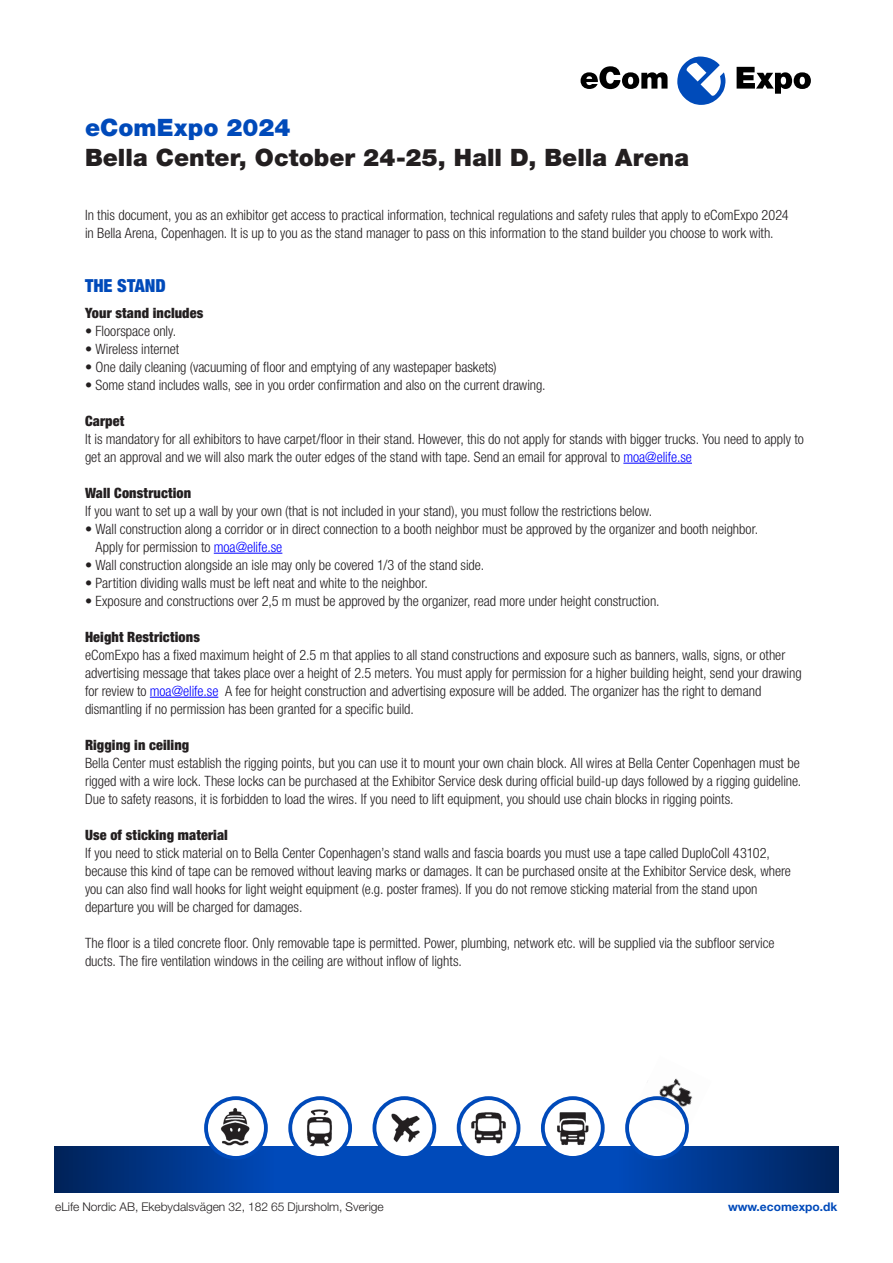
<style>
.page{position:relative;width:893px;height:1263px;background:#fff}
.page>*{position:absolute;margin:0;border:0;box-sizing:border-box;transform-origin:0 0}
.t1{font:900 24px "Helvetica Neue LT Std";color:#231f20}
.t2{font:900 24px "Helvetica Neue LT Std";color:#004aba}
.t3{font:900 condensed 18px "Helvetica Neue LT Std";color:#004aba}
.t4{font:300 condensed 14.25px/18px "Helvetica Neue LT Std";letter-spacing:-.005em;color:#231f20}
.t5{font:900 condensed 14.25px "Helvetica Neue LT Std";letter-spacing:.01em;color:#231f20}
.Bröd_indr{font:300 12px "Helvetica Neue LT Std";color:#231f20}
.Bröd_indr-2{font:700 12px "Helvetica Neue LT Std";color:#004aba}
.s1{color:#00f}
</style>
<div class="page">
<div style="left:54px;top:1146px;width:785px;height:47px;background:#004aba"></div>
<div style="left:618px;top:1146px;width:221px;height:47px;background:linear-gradient(to right,#0049b9,#002258)"></div>
<div style="left:54px;top:1146px;width:220px;height:47px;background:linear-gradient(to right,#002258,#0049b8)"></div>
<svg style="left:288px;top:1096px;width:64px;height:64px"></svg>
<img style="left:291px;top:1101px;width:58px;height:54px">
<svg style="left:457px;top:1096px;width:63px;height:64px"></svg>
<img style="left:459px;top:1101px;width:58px;height:54px">
<div style="left:373px;top:1096px;width:63px;height:64px;background:#004aba;border-radius:50%"></div>
<img style="left:375px;top:1101px;width:58px;height:55px">
<svg style="left:541px;top:1096px;width:64px;height:64px"></svg>
<img style="left:545px;top:1101px;width:57px;height:54px">
<svg style="left:204px;top:1096px;width:64px;height:64px"></svg>
<img style="left:208px;top:1101px;width:59px;height:54px">
<svg style="left:625px;top:1096px;width:64px;height:64px"></svg>
<div style="left:629px;top:1100px;width:56px;height:56px;background:#fff;border-radius:50%"></div>
<img style="left:639px;top:1078px;width:54px;height:47px">
<hr style="left:623px;top:463px;width:69px;height:1px;background:#00f">
<hr style="left:214px;top:553px;width:68px;height:1px;background:#00f">
<hr style="left:150px;top:697px;width:68px;height:1px;background:#00f">
<svg style="left:581px;top:56px;width:230px;height:49px"></svg>
<h1 class="t2" style="left:85px;top:113px;width:207px">eComExpo 2024</h1>
<h1 class="t1" style="left:85px;top:143px;width:606px">Bella Center, October 24-25, Hall D, Bella Arena</h1>
<p class="t4" style="left:85px;top:206px;width:705px">In this document, you as an exhibitor get access to practical information, technical regulations and safety rules that apply to eComExpo 2024 in Bella Arena, Copenhagen. It is up to you as the stand manager to pass on this information to the stand builder you choose to work with.</p>
<p class="t3" style="left:85px;top:275px;width:82px">THE STAND</p>
<p class="t5" style="left:85px;top:304px;width:120px">Your stand includes</p>
<p class="t4" style="left:85px;top:322px;width:93px">• Floorspace only.</p>
<p class="t4" style="left:85px;top:340px;width:96px">• Wireless internet</p>
<p class="t4" style="left:85px;top:358px;width:413px">• One daily cleaning (vacuuming of floor and emptying of any wastepaper baskets)</p>
<p class="t4" style="left:85px;top:376px;width:462px">• Some stand includes walls, see in you order confirmation and also on the current drawing.</p>
<p class="t5" style="left:85px;top:412px;width:41px">Carpet</p>
<p class="t4" style="left:85px;top:430px;width:720px">It is mandatory for all exhibitors to have carpet/floor in their stand. However, this do not apply for stands with bigger trucks. You need to apply to get an approval and we will also mark the outer edges of the stand with tape. Send an email for approval to <span class="s1">moa@elife.se</span></p>
<p class="t5" style="left:85px;top:484px;width:108px">Wall Construction</p>
<p class="t4" style="left:85px;top:502px;width:569px">If you want to set up a wall by your own (that is not included in your stand), you must follow the restrictions below.</p>
<p class="t4" style="left:95px;top:520px;width:664px;text-indent:-10px">• Wall construction along a corridor or in direct connection to a booth neighbor must be approved by the organizer and booth neighbor.<br>Apply for permission to <span class="s1">moa@elife.se</span></p>
<p class="t4" style="left:85px;top:556px;width:401px">• Wall construction alongside an isle may only be covered 1/3 of the stand side.</p>
<p class="t4" style="left:85px;top:574px;width:344px">• Partition dividing walls must be left neat and white to the neighbor.</p>
<p class="t4" style="left:85px;top:592px;width:576px">• Exposure and constructions over 2,5 m must be approved by the organizer, read more under height construction.</p>
<p class="t5" style="left:85px;top:628px;width:116px">Height Restrictions</p>
<p class="t4" style="left:85px;top:646px;width:718px">eComExpo has a fixed maximum height of 2.5 m that applies to all stand constructions and exposure such as banners, walls, signs, or other advertising message that takes place over a height of 2.5 meters. You must apply for permission for a higher building height, send your drawing for review to <span class="s1">moa@elife.se</span> A fee for height construction and advertising exposure will be added. The organizer has the right to demand dismantling if no permission has been granted for a specific build.</p>
<p class="t5" style="left:85px;top:736px;width:106px">Rigging in ceiling</p>
<p class="t4" style="left:85px;top:754px;width:718px;text-align:justify">Bella Center must establish the rigging points, but you can use it to mount your own chain block. All wires at Bella Center Copenhagen must be rigged with a wire lock. These locks can be purchased at the Exhibitor Service desk during official build-up days followed by a rigging guideline.<br>Due to safety reasons, it is forbidden to load the wires. If you need to lift equipment, you should use chain blocks in rigging points.</p>
<p class="t5" style="left:85px;top:826px;width:144px">Use of sticking material</p>
<p class="t4" style="left:85px;top:844px;width:707px">If you need to stick material on to Bella Center Copenhagen’s stand walls and fascia boards you must use a tape called DuploColl 43102, because this kind of tape can be removed without leaving marks or damages. It can be purchased onsite at the Exhibitor Service desk, where you can also find wall hooks for light weight equipment (e.g. poster frames). If you do not remove sticking material from the stand upon departure you will be charged for damages.</p>
<p class="t4" style="left:85px;top:934px;width:691px">The floor is a tiled concrete floor. Only removable tape is permitted. Power, plumbing, network etc. will be supplied via the subfloor service ducts. The fire ventilation windows in the ceiling are without inflow of lights.</p>
<p class="Bröd_indr" style="left:55px;top:1199px;width:330px">eLife Nordic AB, Ekebydalsvägen 32, 182 65 Djursholm, Sverige</p>
<p class="Bröd_indr-2" style="left:728px;top:1199px;width:111px">www.ecomexpo.dk</p>
</div>
